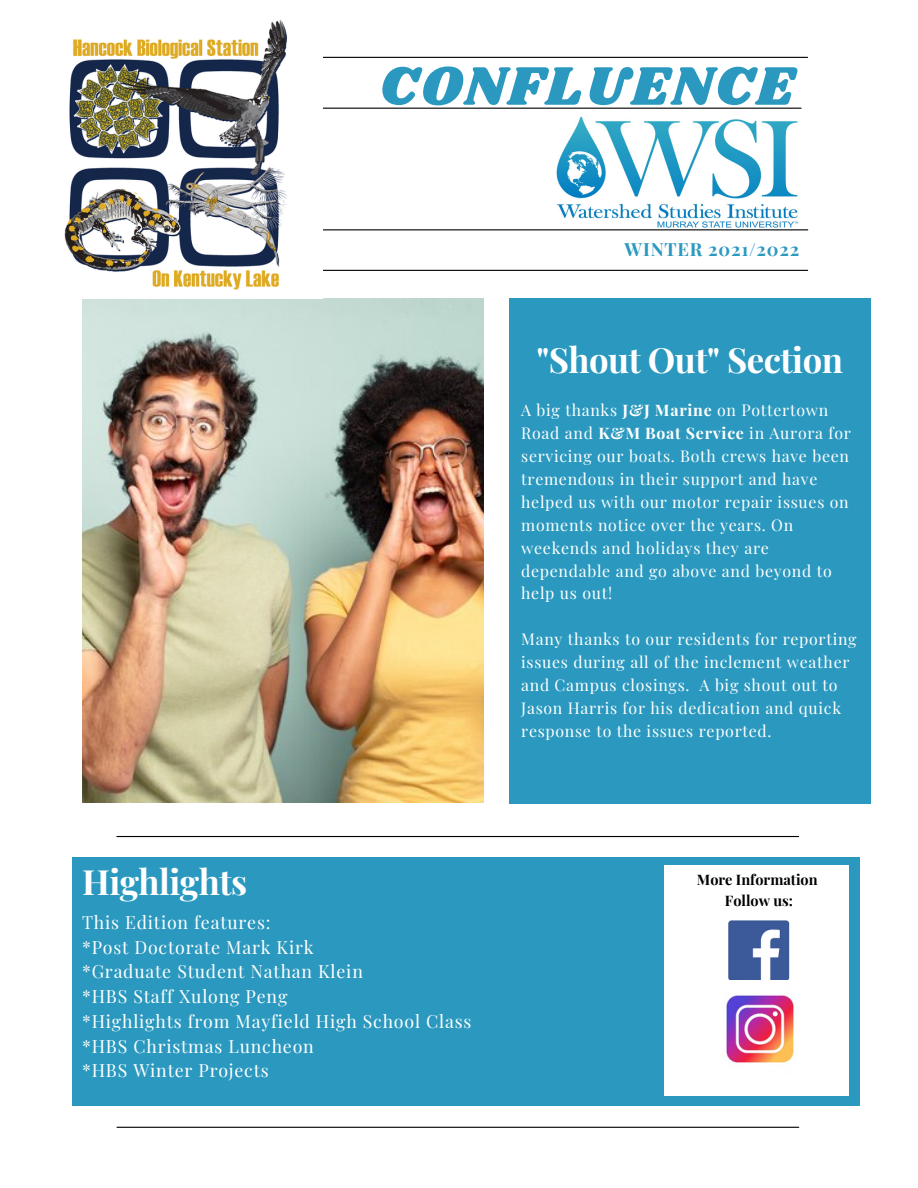
<style>
.page{position:relative;width:918px;height:1188px;background:#fff}
.page>*{position:absolute;margin:0;border:0;box-sizing:border-box;transform-origin:0 0}
.t1{font:56.25px "Shrikhand";letter-spacing:.045em;color:#2b99bf}
.t2{font:700 34.8px "Playfair Display";letter-spacing:-.015em;color:#fff}
.t3{font:700 18.15px "Playfair Display";letter-spacing:.045em;color:#2b99bf}
.t4{font:17.85px "Playfair Display";letter-spacing:.045em;color:#fff}
.t5{font:15.9px/23px "Playfair Display";letter-spacing:.045em;color:#fff}
.t6{font:700 14.55px "Playfair Display";color:#000}
.s1{font-weight:700}
</style>
<div class="page">
<img style="left:82px;top:298px;width:402px;height:504px">
<hr style="left:117px;top:229px;width:691px;height:1px;background:#000">
<hr style="left:119px;top:108px;width:682px;height:1px;background:#000">
<hr style="left:117px;top:270px;width:691px;height:1px;background:#000">
<hr style="left:117px;top:836px;width:682px;height:1px;background:#000">
<hr style="left:126px;top:57px;width:682px;height:1px;background:#000">
<hr style="left:117px;top:1127px;width:682px;height:1px;background:#000">
<img style="left:556px;top:116px;width:242px;height:112px">
<img style="left:64px;top:20px;width:258px;height:270px">
<div style="left:509px;top:298px;width:361px;height:505px;background:#2b99bf"></div>
<div style="left:73px;top:857px;width:787px;height:248px;background:#2b99bf"></div>
<div style="left:664px;top:866px;width:185px;height:230px;background:#fff"></div>
<img style="left:729px;top:921px;width:60px;height:59px">
<img style="left:726px;top:995px;width:68px;height:68px">
<p class="t1" style="left:380px;top:47px;width:416px">CONFLUENCE</p>
<p class="t3" style="left:625px;top:236px;width:176px">WINTER 2021/2022</p>
<p class="t2" style="left:536px;top:336px;width:308px">"Shout Out" Section</p>
<p class="t5" style="left:521px;top:398px;width:331px">A big thanks <span class="s1">J&amp;J Marine</span> on Pottertown Road and <span class="s1">K&amp;M Boat Service</span> in Aurora for servicing our boats. Both crews have been tremendous in their support and have helped us with our motor repair issues on moments notice over the years. On weekends and holidays they are dependable and go above and beyond to help us out!</p>
<p class="t5" style="left:521px;top:627px;width:337px">Many thanks to our residents for reporting issues during all of the inclement weather and Campus closings. A big shout out to Jason Harris for his dedication and quick response to the issues reported.</p>
<p class="t2" style="left:82px;top:858px;width:167px">Highlights</p>
<p class="t4" style="left:82px;top:910px;width:190px">This Edition features:</p>
<p class="t4" style="left:82px;top:934px;width:233px">*Post Doctorate Mark Kirk</p>
<p class="t4" style="left:82px;top:959px;width:282px">*Graduate Student Nathan Klein</p>
<p class="t4" style="left:82px;top:984px;width:207px">*HBS Staff Xulong Peng</p>
<p class="t4" style="left:82px;top:1009px;width:391px">*Highlights from Mayfield High School Class</p>
<p class="t4" style="left:82px;top:1033px;width:233px">*HBS Christmas Luncheon</p>
<p class="t4" style="left:82px;top:1058px;width:188px">*HBS Winter Projects</p>
<p class="t6" style="left:697px;top:870px;width:122px">More Information</p>
<p class="t6" style="left:725px;top:890px;width:70px">Follow us:</p>
</div>
